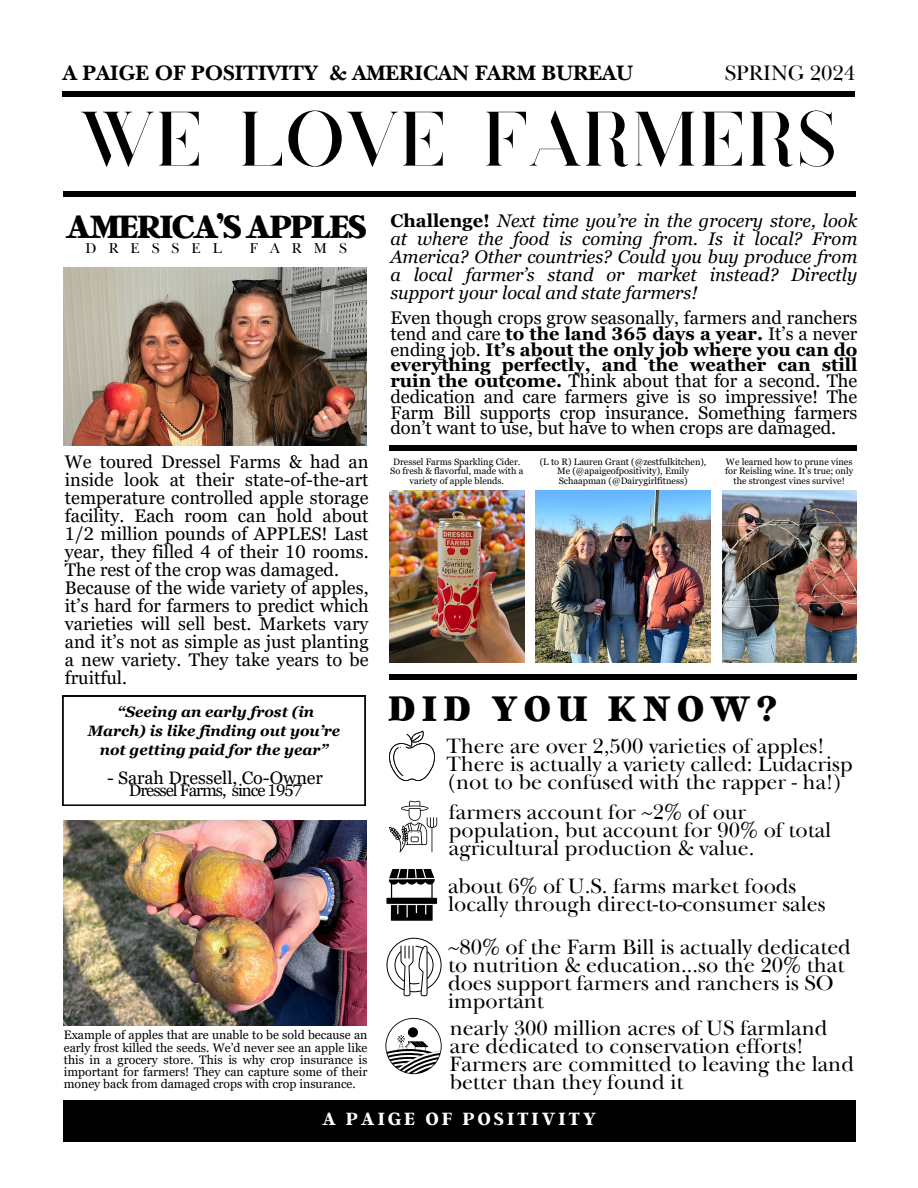
<style>
.page{position:relative;width:918px;height:1188px;background:#fff}
.page>*{position:absolute;margin:0;border:0;box-sizing:border-box;transform-origin:0 0}
.t1{font:76.8px "Coterie";letter-spacing:.02em;color:#000}
.t2{font:800 39.6px "Argent CF";letter-spacing:.145em;color:#000}
.t3{font:800 36px "Argent CF";letter-spacing:-.06em;color:#000}
.t4{font:700 21.9px "New Baskerville ITC Pro";color:#000}
.t5{font:21.9px "New Baskerville ITC Pro";color:#000}
.t6{font:21.75px/18px "New Baskerville ITC Pro";color:#000}
.t7{font:700 19.8px "Argent CF";letter-spacing:.145em;color:#fff}
.t8{font:18.3px/18px "Georgia Pro";color:#000}
.t9{font:italic 18.3px/18px "Georgia Pro";color:#000;text-align:justify}
.t10{font:18px "Georgia Pro";color:#000}
.t11{font:16.8px "Georgia Pro";letter-spacing:-.06em;color:#000}
.t12{font:italic 700 15px/19.2px "Georgia Pro";color:#000;text-align:center}
.t13{font:15px "New Baskerville ITC Pro";letter-spacing:.8em;color:#000}
.t14{font:12.3px/12.3px "Georgia Pro";color:#000;text-align:justify}
.t15{font:9.3px/9.3px "Georgia Pro";color:#000;text-align:center}
.s1{font-weight:700;font-style:normal}
.s2{font-weight:700}
</style>
<div class="page">
<div style="left:390px;top:445px;width:467px;height:6px;background:#000"></div>
<img style="left:390px;top:491px;width:134px;height:171px">
<div style="left:63px;top:91px;width:792px;height:6px;background:#000"></div>
<div style="left:63px;top:1100px;width:792px;height:42px;background:#000"></div>
<div style="left:63px;top:191px;width:792px;height:6px;background:#000"></div>
<img style="left:536px;top:491px;width:175px;height:171px">
<svg style="left:389px;top:731px;width:46px;height:50px"></svg>
<svg style="left:389px;top:801px;width:48px;height:51px"></svg>
<svg style="left:391px;top:905px;width:42px;height:16px"></svg>
<div style="left:386px;top:898px;width:51px;height:6px;background:#000"></div>
<svg style="left:389px;top:869px;width:46px;height:29px"></svg>
<img style="left:64px;top:268px;width:302px;height:178px">
<svg style="left:63px;top:696px;width:302px;height:110px"></svg>
<img style="left:64px;top:821px;width:302px;height:205px">
<svg style="left:386px;top:938px;width:56px;height:58px"></svg>
<img style="left:722px;top:491px;width:135px;height:171px">
<div style="left:389px;top:675px;width:467px;height:5px;background:#000"></div>
<svg style="left:385px;top:1018px;width:57px;height:56px"></svg>
<div style="left:408px;top:1027px;width:10px;height:10px;background:#000;border-radius:50%"></div>
<h6 class="t4" style="left:63px;top:66px;width:572px">A PAIGE OF POSITIVITY &amp; AMERICAN FARM BUREAU</h6>
<p class="t5" style="left:725px;top:66px;width:132px">SPRING 2024</p>
<h3 class="t1" style="left:81px;top:106px;width:758px">WE LOVE FARMERS</h3>
<p class="t3" style="left:65px;top:203px;width:303px">AMERICA’S APPLES</p>
<p class="t13" style="left:86px;top:243px;width:138px">DRESSEL</p>
<p class="t13" style="left:250px;top:243px;width:98px">FARMS</p>
<h6 class="t8" style="left:65px;top:453px;width:305px">We toured Dressel Farms &amp; had an inside look at their state-of-the-art temperature controlled apple storage facility. Each room can hold about 1/2 million pounds of APPLES! Last year, they filled 4 of their 10 rooms.<br>The rest of the crop was damaged.<br>Because of the wide variety of apples, it’s hard for farmers to predict which varieties will sell best. Markets vary and it’s not as simple as just planting a new variety. They take years to be fruitful.</h6>
<h2 class="t12" style="left:88px;top:702px;width:254px">“Seeing an early frost (in<br>March) is like finding out you’re not getting paid for the year”</h2>
<p class="t10" style="left:107px;top:767px;width:218px">- Sarah Dressell, Co-Owner</p>
<p class="t11" style="left:129px;top:781px;width:175px">Dressel Farms, since 1957</p>
<h5 class="t14" style="left:64px;top:1029px;width:305px">Example of apples that are unable to be sold because an early frost killed the seeds. We’d never see an apple like this in a grocery store. This is why crop insurance is important for farmers! They can capture some of their money back from damaged crops with crop insurance.</h5>
<p class="t9" style="left:390px;top:211px;width:469px"><span class="s1">Challenge!</span> Next time you’re in the grocery store, look at where the food is coming from. Is it local? From America? Other countries? Could you buy produce from a local farmer’s stand or market instead? Directly support your local and state farmers!</p>
<h6 class="t8" style="left:390px;top:310px;width:469px;line-height:15.8px;text-align:justify">Even though crops grow seasonally, farmers and ranchers tend and care <span class="s2">to the land 365 days a year.</span> It’s a never ending job. <span class="s2">It’s about the only job where you can do everything perfectly, and the weather can still ruin the outcome.</span> Think about that for a second. The dedication and care farmers give is so impressive! The Farm Bill supports crop insurance. Something farmers don’t want to use, but have to when crops are damaged.</h6>
<p class="t15" style="left:390px;top:457px;width:135px">Dressel Farms Sparkling Cider.<br>So fresh &amp; flavorful, made with a variety of apple blends.</p>
<h5 class="t15" style="left:540px;top:457px;width:168px">(L to R) Lauren Grant (@zestfulkitchen),<br>Me (@apaigeofpositivity), Emily<br>Schaapman (@Dairygirlfitness)</h5>
<p class="t15" style="left:725px;top:457px;width:130px">We learned how to prune vines for Reisling wine. It’s true; only the strongest vines survive!</p>
<p class="t2" style="left:388px;top:683px;width:391px">DID YOU KNOW?</p>
<p class="t6" style="left:446px;top:740px;width:408px">There are over 2,500 varieties of apples!<br>There is actually a variety called: Ludacrisp (not to be confused with the rapper - ha!)</p>
<p class="t6" style="left:449px;top:806px;width:384px">farmers account for ~2% of our population, but account for 90% of total agricultural production &amp; value.</p>
<p class="t6" style="left:448px;top:880px;width:379px">about 6% of U.S. farms market foods locally through direct-to-consumer sales</p>
<p class="t6" style="left:448px;top:942px;width:404px">~80% of the Farm Bill is actually dedicated to nutrition &amp; education...so the 20% that does support farmers and ranchers is SO important</p>
<h5 class="t6" style="left:450px;top:1023px;width:406px">nearly 300 million acres of US farmland are dedicated to conservation efforts!<br>Farmers are committed to leaving the land better than they found it</h5>
<h6 class="t7" style="left:322px;top:1105px;width:275px">A PAIGE OF POSITIVITY</h6>
</div>
